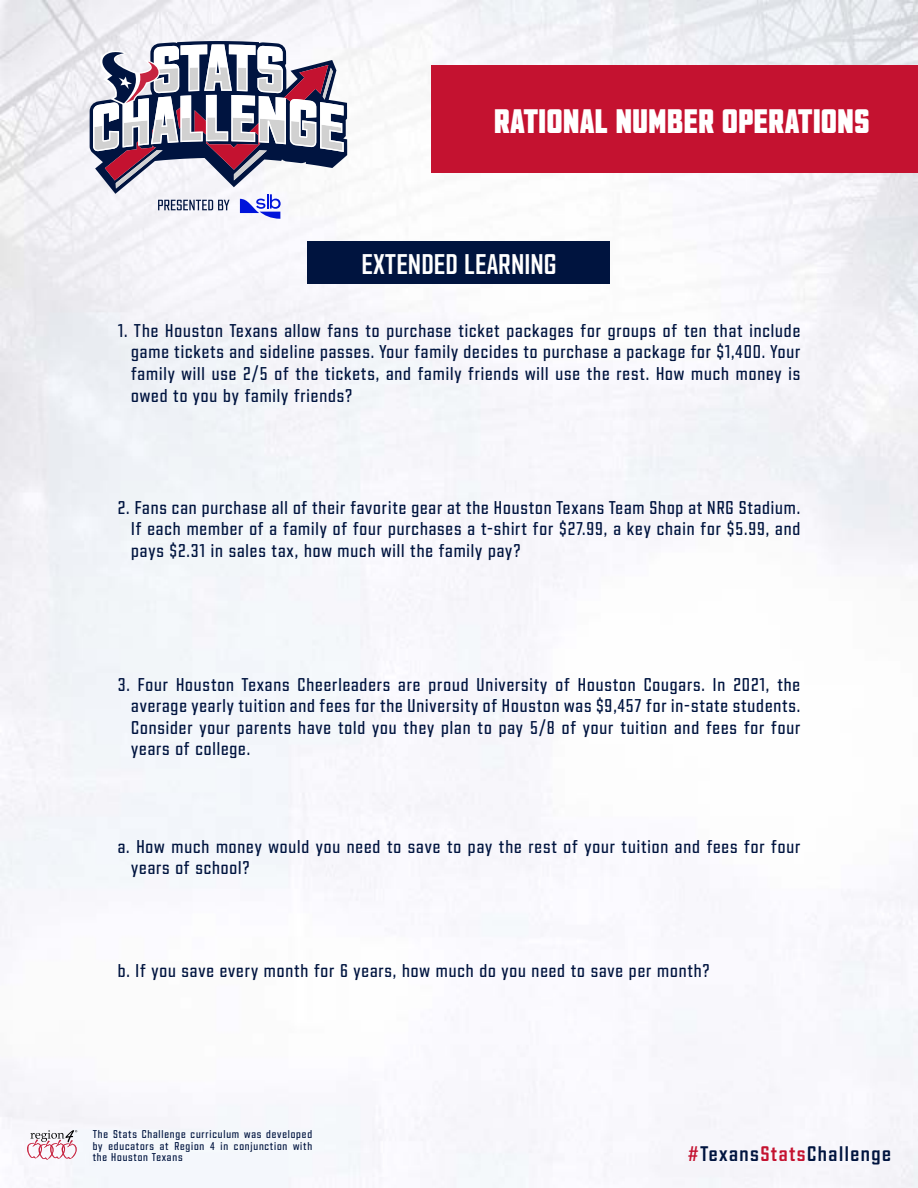
<style>
.page{position:relative;width:918px;height:1188px;background:#fff}
.page>*{position:absolute;margin:0;border:0;box-sizing:border-box;transform-origin:0 0}
.t1{font:900 33px "Tex Sans";color:#fff}
.t2{font:600 27.6px "Tex Sans";color:#fff}
.t3{font:600 20.55px "Tex Sans";letter-spacing:.075em;color:#00143f}
.t4{font:500 18px/21.6px "Tex Sans";letter-spacing:.05em;color:#00143f;text-align:justify}
.t5{font:500 10.95px/12.1px "Tex Sans";letter-spacing:.075em;color:#00143f}
.s1{color:#c41230}
</style>
<div class="page">
<img style="left:0;top:1px;width:918px;height:1187px">
<svg style="left:27px;top:1130px;width:50px;height:30px"></svg>
<div style="left:431px;top:65px;width:487px;height:108px;background:#c41230"></div>
<svg style="left:89px;top:41px;width:258px;height:178px"></svg>
<div style="left:308px;top:241px;width:302px;height:42px;background:#00143f"></div>
<h1 class="t1" style="left:494px;top:103px;width:377px">RATIONAL NUMBER OPERATIONS</h1>
<h2 class="t2" style="left:362px;top:249px;width:196px">EXTENDED LEARNING</h2>
<p class="t4" style="left:131px;top:319px;width:671px;text-indent:-14px">1. The Houston Texans allow fans to purchase ticket packages for groups of ten that include game tickets and sideline passes. Your family decides to purchase a package for $1,400. Your family will use 2/5 of the tickets, and family friends will use the rest. How much money is owed to you by family friends?</p>
<p class="t4" style="left:131px;top:496px;width:671px;text-indent:-14px">2. Fans can purchase all of their favorite gear at the Houston Texans Team Shop at NRG Stadium.<br>If each member of a family of four purchases a t-shirt for $27.99, a key chain for $5.99, and pays $2.31 in sales tax, how much will the family pay?</p>
<p class="t4" style="left:131px;top:673px;width:671px;text-indent:-14px">3. Four Houston Texans Cheerleaders are proud University of Houston Cougars. In 2021, the average yearly tuition and fees for the University of Houston was $9,457 for in-state students.<br>Consider your parents have told you they plan to pay 5/8 of your tuition and fees for four years of college.</p>
<p class="t4" style="left:131px;top:835px;width:671px;text-indent:-14px">a. How much money would you need to save to pay the rest of your tuition and fees for four years of school?</p>
<p class="t4" style="left:118px;top:959px;width:593px">b. If you save every month for 6 years, how much do you need to save per month?</p>
<p class="t5" style="left:93px;top:1128px;width:221px">The Stats Challenge curriculum was developed by educators at Region 4 in conjunction with</p>
<p class="t5" style="left:93px;top:1151px;width:91px">the Houston Texans</p>
<p class="t3" style="left:688px;top:1142px;width:205px"><span class="s1">#</span>Texans<span class="s1">Stats</span>Challenge</p>
</div>
